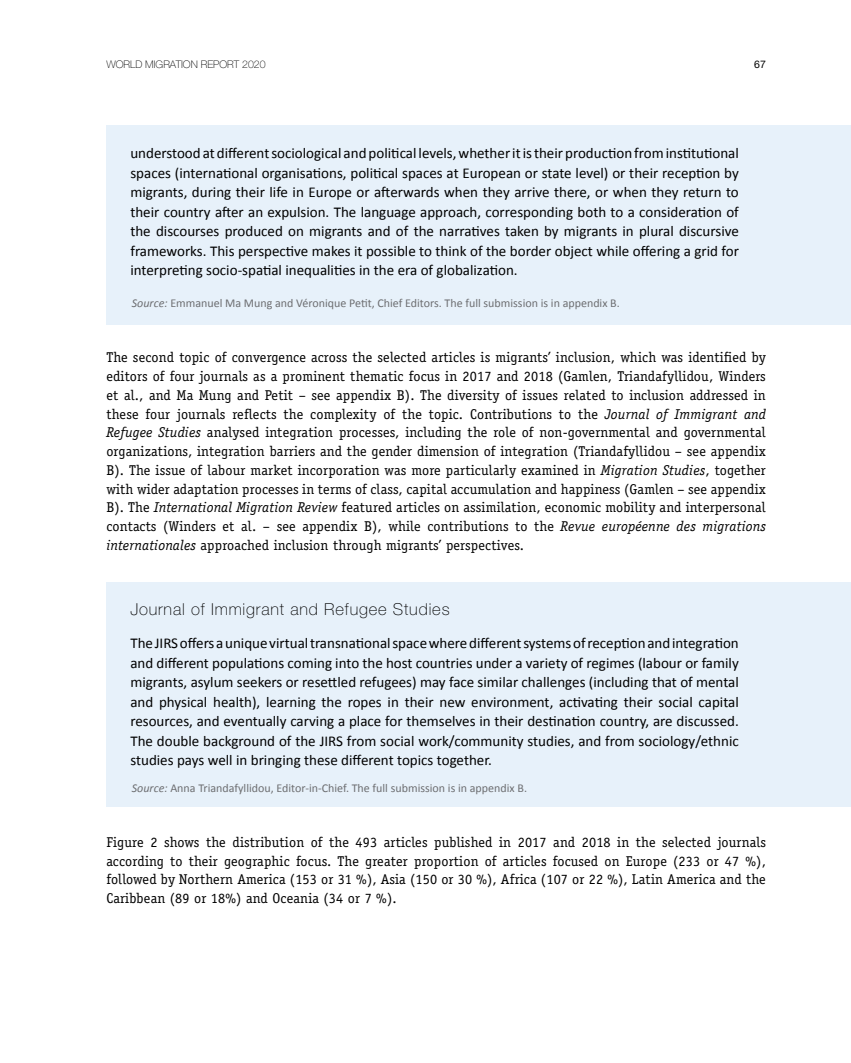
<style>
.page{position:relative;width:851px;height:1063px;background:#fff}
.page>*{position:absolute;margin:0;border:0;box-sizing:border-box;transform-origin:0 0}
.t1{font:100 16.5px "Helvetica Neue";letter-spacing:.05em;color:#000}
.t2{font:15px/19.5px "Calibri";color:#000;text-align:justify}
.t3{font:14.25px/18.8px "Officina Serif";letter-spacing:.01em;color:#000;text-align:justify}
.t4{font:12px "Calibri";color:#6d6e71}
.t5{font:100 10.5px "Helvetica Neue";color:#000}
.t6{font:10.5px "Helvetica Neue";color:#000}
.s1{font-style:italic}
</style>
<div class="page">
<div style="left:106px;top:125px;width:744px;height:200px;background:#e7f1fa"></div>
<div style="left:106px;top:582px;width:744px;height:224px;background:#e7f1fa"></div>
<p class="t5" style="left:106px;top:58px;width:161px">WORLD MIGRATION REPORT 2020</p>
<p class="t6" style="left:754px;top:58px;width:13px">67</p>
<p class="t2" style="left:130px;top:144px;width:610px">understood at differentsociological and political levels,whetheritistheir production frominstitutional spaces (international organisations, political spaces at European or state level) or their reception by migrants, during their life in Europe or afterwards when they arrive there, or when they return to their country after an expulsion. The language approach, corresponding both to a consideration of the discourses produced on migrants and of the narratives taken by migrants in plural discursive frameworks. This perspective makes it possible to think of the border object while offering a grid for interpreting socio-spatial inequalities in the era of globalization.</p>
<p class="t4" style="left:132px;top:295px;width:489px"><span class="s1">Source:</span> Emmanuel Ma Mung and Véronique Petit, Chief Editors. The full submission is in appendix B.</p>
<p class="t3" style="left:106px;top:348px;width:661px">The second topic of convergence across the selected articles is migrants’ inclusion, which was identified by editors of four journals as a prominent thematic focus in 2017 and 2018 (Gamlen, Triandafyllidou, Winders et al., and Ma Mung and Petit – see appendix B). The diversity of issues related to inclusion addressed in these four journals reflects the complexity of the topic. Contributions to the <span class="s1">Journal of Immigrant and Refugee Studies</span> analysed integration processes, including the role of non-governmental and governmental organizations, integration barriers and the gender dimension of integration (Triandafyllidou – see appendix B). The issue of labour market incorporation was more particularly examined in <span class="s1">Migration Studies</span>, together with wider adaptation processes in terms of class, capital accumulation and happiness (Gamlen – see appendix B). The <span class="s1">International Migration Review</span> featured articles on assimilation, economic mobility and interpersonal contacts (Winders et al. – see appendix B), while contributions to the <span class="s1">Revue européenne des migrations internationales</span> approached inclusion through migrants’ perspectives.</p>
<p class="t1" style="left:130px;top:600px;width:321px">Journal of Immigrant and Refugee Studies</p>
<p class="t2" style="left:130px;top:634px;width:610px">TheJIRSoffersauniquevirtualtransnationalspacewheredifferentsystemsofreceptionandintegration and different populations coming into the host countries under a variety of regimes (labour or family migrants, asylum seekers or resettled refugees) may face similar challenges (including that of mental and physical health), learning the ropes in their new environment, activating their social capital resources, and eventually carving a place for themselves in their destination country, are discussed.<br>The double background of the JIRS from social work/community studies, and from sociology/ethnic studies pays well in bringing these different topics together.</p>
<p class="t4" style="left:132px;top:780px;width:396px"><span class="s1">Source:</span> Anna Triandafyllidou, Editor-in-Chief. The full submission is in appendix B.</p>
<p class="t3" style="left:106px;top:833px;width:661px">Figure 2 shows the distribution of the 493 articles published in 2017 and 2018 in the selected journals according to their geographic focus. The greater proportion of articles focused on Europe (233 or 47 %), followed by Northern America (153 or 31 %), Asia (150 or 30 %), Africa (107 or 22 %), Latin America and the Caribbean (89 or 18%) and Oceania (34 or 7 %).</p>
</div>
